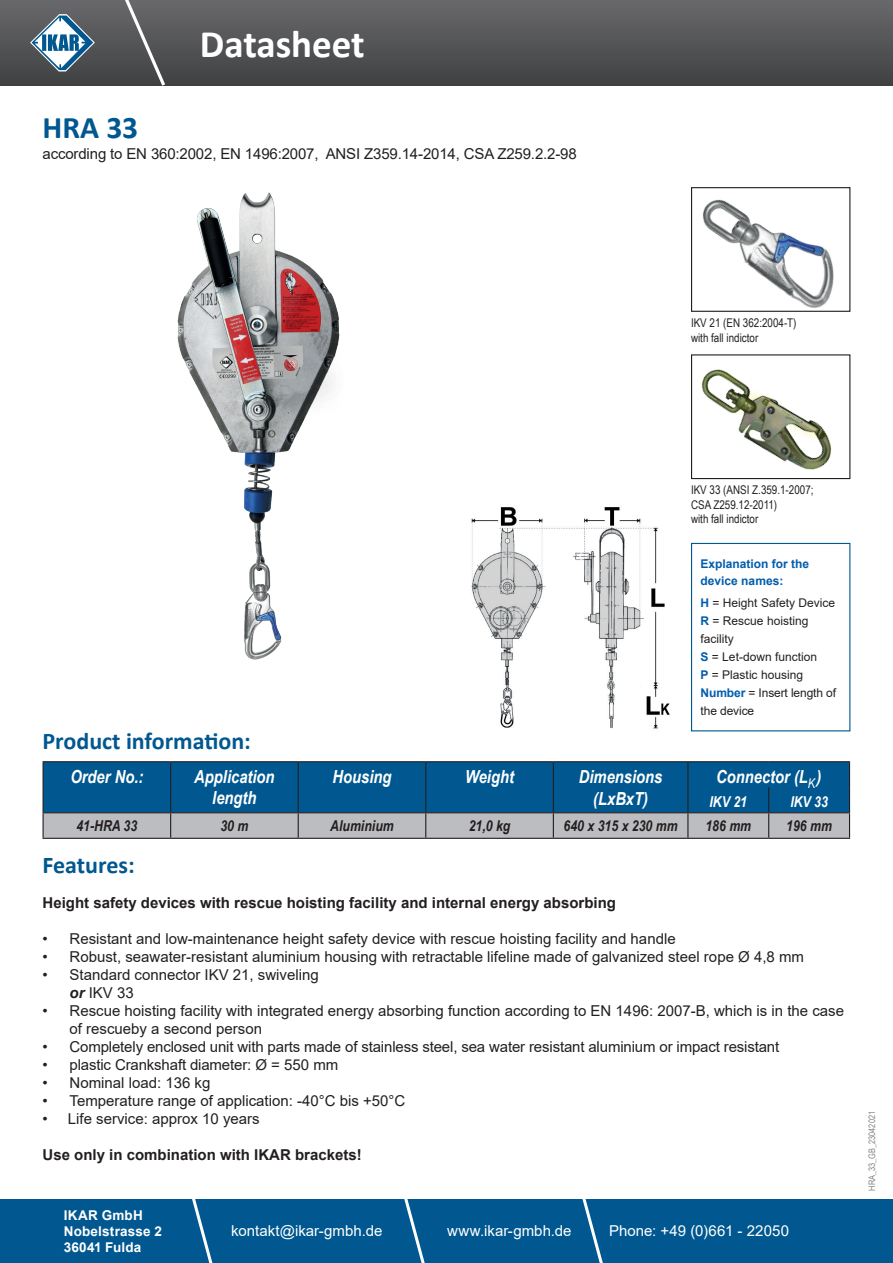
<style>
.page{position:relative;width:893px;height:1263px;background:#fff}
.page>*{position:absolute;margin:0;border:0;box-sizing:border-box;transform-origin:0 0}
.t1{font:700 39px "Calibri";color:#fff}
.t2{font:700 31.5px "Calibri";color:#015890}
.t3{font:700 24px "Calibri";color:#015890}
.t4{font:italic 700 18px/21px "Arial Narrow";color:#fff;text-align:center}
.t5{font:15px/18px "Arial";color:#231f20}
.t6{font:700 15px "Arial";color:#231f20}
.t7{font:15px "Arial";letter-spacing:.005em;color:#fff}
.t8{font:italic 700 15px "Arial Narrow";color:#231f20}
.t9{font:italic 700 15px "Arial Narrow";color:#fff}
.t10{font:700 13.5px/16.2px "Arial";letter-spacing:.015em;color:#fff}
.t11{font:12px/18px "Arial";color:#231f20}
.t12{font:12px/14.4px "Arial Narrow";color:#231f20}
.t13{font:700 12px/16.5px "Arial";color:#015dac}
.t14{font:9px "Arial Narrow";color:#808285}
.s1{font-weight:700;color:#015dac}
.s2{font-weight:700;font-style:italic}
</style>
<div class="page">
<div style="left:0;top:0;width:893px;height:85px;background:linear-gradient(to bottom,#69696c,#404142)"></div>
<svg style="left:117px;top:0;width:51px;height:86px;background:#5f6061"></svg>
<svg style="left:30px;top:14px;width:65px;height:58px"></svg>
<div style="left:0;top:1199px;width:893px;height:64px;background:#015890"></div>
<svg style="left:192px;top:1199px;width:21px;height:64px"></svg>
<svg style="left:404px;top:1199px;width:21px;height:64px"></svg>
<svg style="left:582px;top:1199px;width:21px;height:64px"></svg>
<img style="left:702px;top:199px;width:132px;height:109px">
<div style="left:691px;top:187px;width:159px;height:125px;border:1px solid #231f20"></div>
<img style="left:701px;top:369px;width:131px;height:101px">
<div style="left:691px;top:354px;width:159px;height:125px;border:1px solid #231f20"></div>
<div style="left:691px;top:543px;width:159px;height:188px;border:1px solid #015890"></div>
<img style="left:177px;top:192px;width:163px;height:468px">
<img style="left:471px;top:507px;width:199px;height:222px">
<hr style="left:43px;top:838px;width:128px;height:1px;background:#231f20">
<hr style="left:171px;top:838px;width:127px;height:1px;background:#231f20">
<hr style="left:298px;top:838px;width:128px;height:1px;background:#231f20">
<hr style="left:426px;top:838px;width:127px;height:1px;background:#231f20">
<hr style="left:553px;top:838px;width:135px;height:1px;background:#231f20">
<hr style="left:688px;top:838px;width:81px;height:1px;background:#231f20">
<hr style="left:769px;top:838px;width:81px;height:1px;background:#231f20">
<hr style="left:43px;top:761px;width:128px;height:1px;background:#231f20">
<hr style="left:171px;top:761px;width:127px;height:1px;background:#231f20">
<hr style="left:298px;top:761px;width:128px;height:1px;background:#231f20">
<hr style="left:426px;top:761px;width:127px;height:1px;background:#231f20">
<hr style="left:553px;top:761px;width:135px;height:1px;background:#231f20">
<hr style="left:688px;top:761px;width:81px;height:1px;background:#231f20">
<hr style="left:769px;top:761px;width:81px;height:1px;background:#231f20">
<svg style="left:43px;top:762px;width:807px;height:76px;background:#3d779c"></svg>
<hr style="left:43px;top:812px;width:128px;height:1px;background:#231f20">
<hr style="left:171px;top:812px;width:127px;height:1px;background:#231f20">
<hr style="left:298px;top:812px;width:128px;height:1px;background:#231f20">
<hr style="left:426px;top:812px;width:127px;height:1px;background:#231f20">
<hr style="left:553px;top:812px;width:135px;height:1px;background:#231f20">
<hr style="left:688px;top:812px;width:81px;height:1px;background:#231f20">
<hr style="left:769px;top:812px;width:81px;height:1px;background:#231f20">
<h1 class="t1" style="left:256px;top:17px;width:117px">enblatt</h1>
<h1 class="t1" style="left:200px;top:17px;width:166px">Datasheet</h1>
<h1 class="t1" style="left:346px;top:17px;width:27px">t</h1>
<h1 class="t1" style="left:346px;top:17px;width:27px">t</h1>
<h1 class="t1" style="left:346px;top:17px;width:27px">t</h1>
<h1 class="t1" style="left:346px;top:17px;width:27px">t</h1>
<h1 class="t1" style="left:346px;top:17px;width:27px">t</h1>
<h1 class="t1" style="left:346px;top:17px;width:27px">t</h1>
<h1 class="t1" style="left:346px;top:17px;width:27px">t</h1>
<h1 class="t1" style="left:346px;top:17px;width:27px">t</h1>
<h1 class="t1" style="left:346px;top:17px;width:27px">t</h1>
<h1 class="t1" style="left:346px;top:17px;width:27px">t</h1>
<h1 class="t1" style="left:346px;top:17px;width:27px">t</h1>
<h1 class="t1" style="left:346px;top:17px;width:27px">t</h1>
<h1 class="t1" style="left:346px;top:17px;width:27px">t</h1>
<h1 class="t1" style="left:346px;top:17px;width:27px">t</h1>
<h1 class="t1" style="left:346px;top:17px;width:27px">t</h1>
<h1 class="t1" style="left:346px;top:17px;width:27px">t</h1>
<h1 class="t1" style="left:346px;top:17px;width:27px">t</h1>
<h1 class="t1" style="left:346px;top:17px;width:27px">t</h1>
<h2 class="t2" style="left:43px;top:106px;width:97px">HRA 33</h2>
<p class="t5" style="left:43px;top:145px;width:536px">according to EN 360:2002, EN 1496:2007, ANSI Z359.14-2014, CSA Z259.2.2-98</p>
<p class="t12" style="left:691px;top:315px;width:107px;line-height:15px">IKV 21 (EN 362:2004-T) with fall indictor</p>
<p class="t12" style="left:691px;top:482px;width:124px">IKV 33 (ANSI Z.359.1-2007;<br>CSA Z259.12-2011)<br>with fall indictor</p>
<p class="t13" style="left:701px;top:556px;width:110px">Explanation for the device names:</p>
<p class="t11" style="left:701px;top:594px;width:137px"><span class="s1">H</span> = Height Safety Device<br><span class="s1">R</span> = Rescue hoisting facility<br><span class="s1">S</span> = Let-down function<br><span class="s1">P</span> = Plastic housing<br><span class="s1">Number</span> = Insert length of the device</p>
<h3 class="t3" style="left:43px;top:724px;width:210px">Product information:</h3>
<p class="t4" style="left:70px;top:766px;width:74px">Order No.:</p>
<p class="t4" style="left:194px;top:766px;width:82px">Application length</p>
<p class="t4" style="left:332px;top:766px;width:61px">Housing</p>
<p class="t4" style="left:465px;top:766px;width:50px">Weight</p>
<p class="t4" style="left:579px;top:765px;width:85px;line-height:21.6px">Dimensions (LxBxT)</p>
<p class="t4" style="left:716px;top:766px;width:107px">Connector (L<sub>K</sub>)</p>
<p class="t9" style="left:709px;top:790px;width:39px">IKV 21</p>
<p class="t9" style="left:790px;top:790px;width:39px">IKV 33</p>
<p class="t8" style="left:76px;top:814px;width:62px">41-HRA 33</p>
<p class="t8" style="left:220px;top:814px;width:30px">30 m</p>
<p class="t8" style="left:330px;top:814px;width:65px">Aluminium</p>
<p class="t8" style="left:469px;top:814px;width:43px">21,0 kg</p>
<p class="t8" style="left:563px;top:814px;width:116px">640 x 315 x 230 mm</p>
<p class="t8" style="left:705px;top:814px;width:47px">186 mm</p>
<p class="t8" style="left:786px;top:814px;width:47px">196 mm</p>
<h3 class="t3" style="left:43px;top:848px;width:94px">Features:</h3>
<p class="t6" style="left:43px;top:892px;width:575px">Height safety devices with rescue hoisting facility and internal energy absorbing</p>
<p class="t5" style="left:43px;top:930px;width:635px">• Resistant and low-maintenance height safety device with rescue hoisting facility and handle</p>
<p class="t5" style="left:43px;top:948px;width:763px">• Robust, seawater-resistant aluminium housing with retractable lifeline made of galvanized steel rope Ø 4,8 mm</p>
<p class="t5" style="left:70px;top:966px;width:251px;text-indent:-27px">• Standard connector IKV 21, swiveling <span class="s2">or</span> IKV 33</p>
<p class="t5" style="left:70px;top:1002px;width:776px;text-indent:-27px">• Rescue hoisting facility with integrated energy absorbing function according to EN 1496: 2007-B, which is in the case of rescueby a second person</p>
<p class="t5" style="left:43px;top:1038px;width:738px">• Completely enclosed unit with parts made of stainless steel, sea water resistant aluminium or impact resistant</p>
<p class="t5" style="left:43px;top:1056px;width:297px">• plastic Crankshaft diameter: Ø = 550 mm</p>
<p class="t5" style="left:43px;top:1074px;width:169px">• Nominal load: 136 kg</p>
<p class="t5" style="left:43px;top:1092px;width:364px">• Temperature range of application: -40°C bis +50°C</p>
<p class="t5" style="left:43px;top:1110px;width:219px">• Life service: approx 10 years</p>
<p class="t6" style="left:43px;top:1144px;width:321px">Use only in combination with IKAR brackets!</p>
<p class="t10" style="left:64px;top:1207px;width:100px">IKAR GmbH<br>Nobelstrasse 2<br>36041 Fulda</p>
<p class="t7" style="left:231px;top:1220px;width:153px">kontakt@ikar-gmbh.de</p>
<p class="t7" style="left:447px;top:1220px;width:126px">www.ikar-gmbh.de</p>
<p class="t7" style="left:609px;top:1220px;width:181px">Phone: +49 (0)661 - 22050</p>
<p class="t7" style="left:609px;top:1220px;width:158px">Tel: +49 (0)661 - 22050</p>
<p class="t7" style="left:231px;top:1220px;width:46px">co ac</p>
<p class="t7" style="left:298px;top:1220px;width:9px">k</p>
<p class="t14" style="left:865px;top:1191px;width:81px;rotate:-90deg">HRA_33_GB_23042021</p>
</div>
